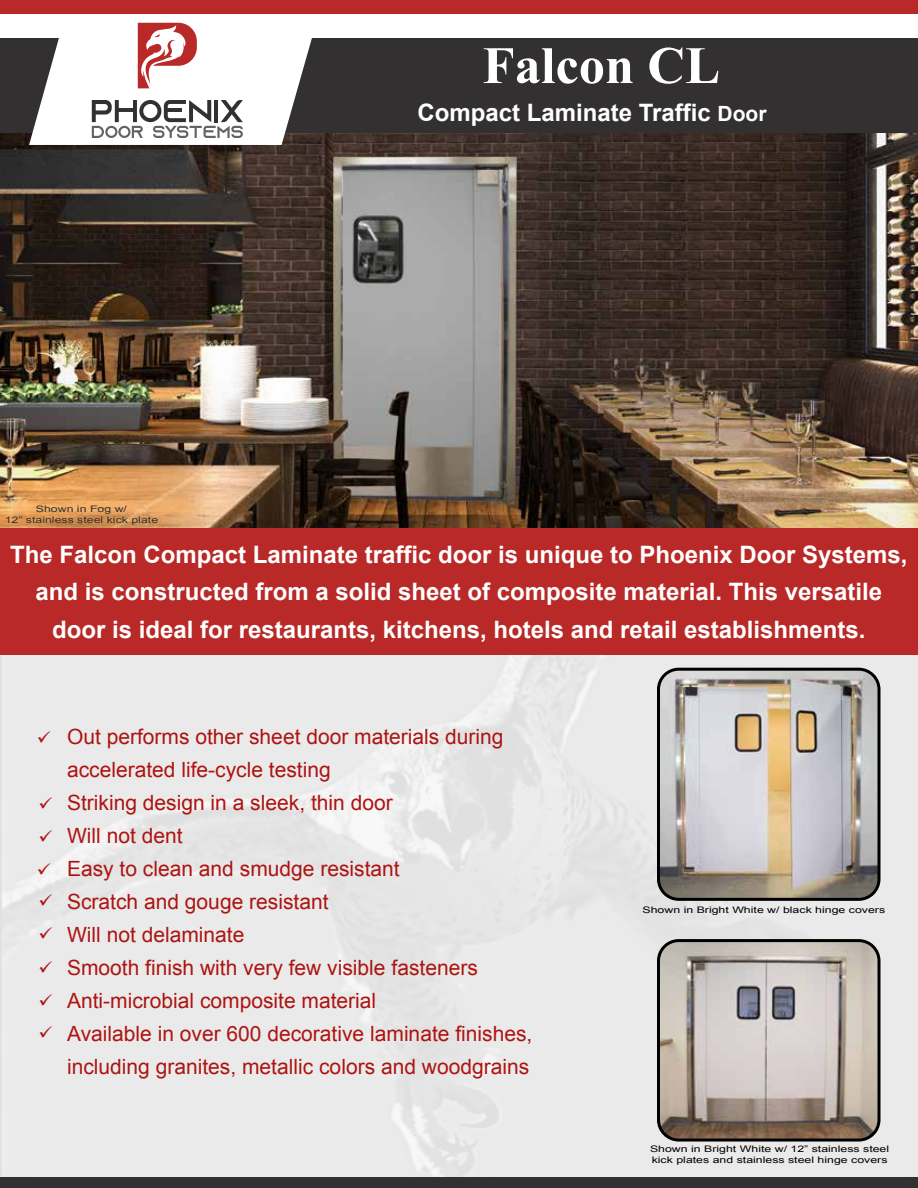
<style>
.page{position:relative;width:918px;height:1188px;background:#fff}
.page>*{position:absolute;margin:0;border:0;box-sizing:border-box;transform-origin:0 0}
.t1{font:700 52.5px "Times New Roman";color:#fff}
.t2{font:700 24px/37.5px "Arial";color:#fff;text-align:center}
.t3{font:21px/33px "Arial";color:#ad1411}
.t4{font:18px/33px "Wingdings";color:#ad1411;text-align:justify}
.t5{font:9px/10.8px "Arial";color:#000;scale:1.37 1}
.t6{font:9px/10.8px "Arial";color:#323031;text-align:center;scale:1.37 1}
.s1{font-size:21px}
</style>
<div class="page">
<img style="left:0;top:133px;width:918px;height:395px">
<div style="left:0;top:38px;width:918px;height:95px;background:#323031"></div>
<div style="left:0;top:601px;width:918px;height:587px;background:#eaeaea"></div>
<img style="left:658px;top:669px;width:219px;height:228px">
<div style="left:657px;top:668px;width:224px;height:233px;border:3px solid #000;border-radius:20px"></div>
<div style="left:0;top:528px;width:918px;height:126px;background:#b82927"></div>
<svg style="left:29px;top:23px;width:285px;height:122px"></svg>
<div style="left:0;top:1177px;width:918px;height:11px;background:#323031"></div>
<img style="left:661px;top:943px;width:216px;height:195px">
<div style="left:657px;top:939px;width:224px;height:203px;border:3px solid #000;border-radius:20px"></div>
<div style="left:0;top:0;width:918px;height:13px;background:#b82927"></div>
<p class="t6" style="left:5px;top:504px;width:114px">Shown in Fog w/<br>12” stainless steel kick plate</p>
<h1 class="t1" style="left:483px;top:29px;width:239px">Falcon CL</h1>
<p class="t2" style="left:418px;top:94px;width:351px">Compact Laminate Traffic <span class="s1">Door</span></p>
<p class="t2" style="left:10px;top:536px;width:899px">The Falcon Compact Laminate traffic door is unique to Phoenix Door Systems, and is constructed from a solid sheet of composite material. This versatile door is ideal for restaurants, kitchens, hotels and retail establishments.</p>
<p class="t4" style="left:37px;top:788px;width:17px">✓ ✓ ✓ ✓ ✓ ✓ ✓</p>
<p class="t3" style="left:67px;top:720px;width:467px">Out performs other sheet door materials during accelerated life-cycle testing<br>Striking design in a sleek, thin door<br>Will not dent<br>Easy to clean and smudge resistant<br>Scratch and gouge resistant<br>Will not delaminate<br>Smooth finish with very few visible fasteners Anti-microbial composite material<br>Available in over 600 decorative laminate finishes, including granites, metallic colors and woodgrains</p>
<p class="t5" style="left:643px;top:905px;width:179px">Shown in Bright White w/ black hinge covers</p>
<p class="t5" style="left:650px;top:1144px;width:176px">Shown in Bright White w/ 12” stainless steel kick plates and stainless steel hinge covers</p>
</div>
